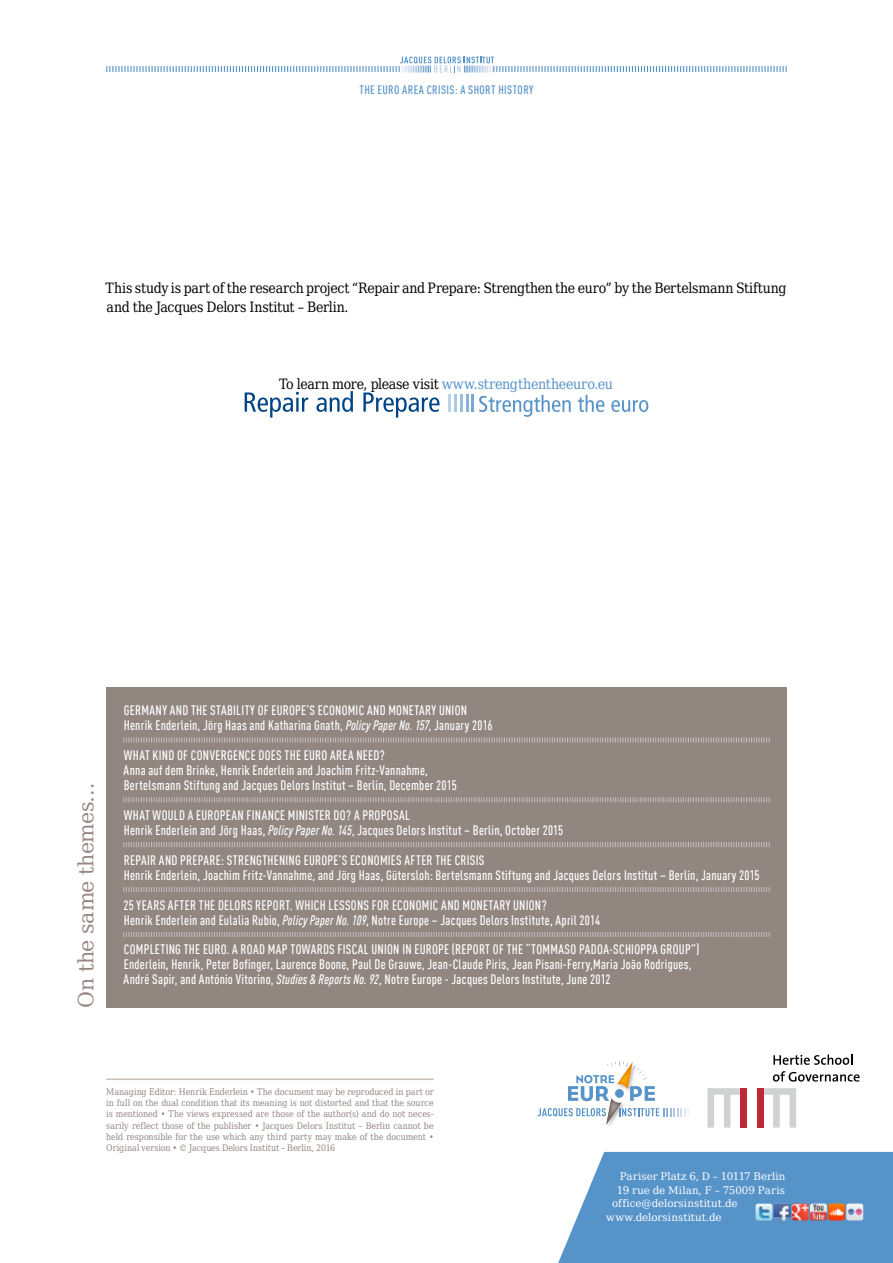
<style>
.page{position:relative;width:893px;height:1263px;background:#fff}
.page>*{position:absolute;margin:0;border:0;box-sizing:border-box;transform-origin:0 0}
.PP_Titre_0{font:21px "DejaVu Serif";letter-spacing:-.025em;color:#988682}
.PP_Courant{font:14.25px/19.2px "DejaVu Serif Condensed";letter-spacing:-.02em;color:#000}
.PP_Courant-2{font:14.25px "DejaVu Serif Condensed";letter-spacing:-.02em;color:#5693c9}
.PP_SMT_auteur{font:500 condensed 13.5px/15px "DIN Offc Pro";letter-spacing:.02em;color:#fff}
.PP_SMT_titre{font:500 condensed 13.5px "DIN Offc Pro";letter-spacing:.02em;color:#fff}
.PP_SMT_auteur_fin{font:500 condensed 13.5px/15px "DIN Offc Pro";letter-spacing:.02em;color:#fff}
.t1{font:500 condensed 12px "DIN Offc Pro";color:#5693c9}
.t2{font:10.5px "DejaVu Serif";color:#fff}
.t3{font:9px/11.2px "DejaVu Serif Condensed";letter-spacing:-.005em;color:#928681;text-align:justify}
.s1{color:#000}
.s2{font-style:italic}
</style>
<div class="page">
<svg style="left:558px;top:1152px;width:335px;height:111px;background:#629acc"></svg>
<hr style="left:106px;top:1078px;width:328px;height:2px;background:#c6bfbc">
<img style="left:774px;top:1203px;width:89px;height:17px">
<img style="left:756px;top:1203px;width:16px;height:17px">
<svg style="left:773px;top:1071px;width:87px;height:10px"></svg>
<svg style="left:773px;top:1054px;width:79px;height:11px"></svg>
<svg style="left:763px;top:1088px;width:33px;height:39px"></svg>
<div style="left:757px;top:1088px;width:6px;height:39px;background:#bd2a33"></div>
<svg style="left:707px;top:1088px;width:33px;height:39px"></svg>
<div style="left:740px;top:1088px;width:7px;height:39px;background:#bd2a33"></div>
<svg style="left:537px;top:1061px;width:152px;height:63px"></svg>
<svg style="left:106px;top:57px;width:681px;height:15px"></svg>
<div style="left:106px;top:688px;width:681px;height:320px;background:#928681"></div>
<svg style="left:123px;top:737px;width:647px;height:6px"></svg>
<svg style="left:123px;top:797px;width:647px;height:6px"></svg>
<svg style="left:123px;top:842px;width:647px;height:6px"></svg>
<svg style="left:123px;top:887px;width:647px;height:5px"></svg>
<svg style="left:123px;top:932px;width:647px;height:5px"></svg>
<svg style="left:245px;top:392px;width:63px;height:26px"></svg>
<svg style="left:316px;top:391px;width:37px;height:21px"></svg>
<svg style="left:363px;top:392px;width:76px;height:26px"></svg>
<svg style="left:449px;top:394px;width:122px;height:23px"></svg>
<svg style="left:578px;top:395px;width:26px;height:17px"></svg>
<svg style="left:611px;top:400px;width:37px;height:12px"></svg>
<p class="t1" style="left:359px;top:81px;width:25px">The euro</p>
<p class="t1" style="left:402px;top:81px;width:7px">area</p>
<p class="t1" style="left:427px;top:81px;width:6px">crisis</p>
<p class="t1" style="left:455px;top:81px;width:20px">: a short</p>
<p class="t1" style="left:498px;top:81px;width:6px">history</p>
<p class="PP_Courant" style="left:106px;top:277px;width:682px">This study is part of the research project “Repair and Prepare: Strengthen the euro” by the Bertelsmann Stiftung and the Jacques Delors Institut – Berlin.</p>
<p class="PP_Courant-2" style="left:279px;top:371px;width:336px"><span class="s1">To learn more, please visit</span> www.strengthentheeuro.eu</p>
<p class="PP_Titre_0" style="left:67px;top:1008px;width:227px;rotate:-90deg">On the same themes…</p>
<p class="PP_SMT_titre" style="left:124px;top:700px;width:345px">GERMANY AND THE STABILITY OF EUROPE’S ECONOMIC AND MONETARY UNION</p>
<p class="PP_SMT_auteur" style="left:124px;top:716px;width:370px">Henrik Enderlein, Jörg Haas and Katharina Gnath, <span class="s2">Policy Paper No. 157</span>, January 2016</p>
<p class="PP_SMT_titre" style="left:124px;top:745px;width:263px">WHAT KIND OF CONVERGENCE DOES THE EURO AREA NEED?</p>
<p class="PP_SMT_auteur" style="left:124px;top:761px;width:335px">Anna auf dem Brinke, Henrik Enderlein and Joachim Fritz-Vannahme,<br>Bertelsmann Stiftung and Jacques Delors Institut – Berlin, December 2015</p>
<p class="PP_SMT_titre" style="left:124px;top:805px;width:288px">WHAT WOULD A EUROPEAN FINANCE MINISTER DO? A PROPOSAL</p>
<p class="PP_SMT_auteur" style="left:124px;top:821px;width:441px">Henrik Enderlein and Jörg Haas, <span class="s2">Policy Paper No. 145</span>, Jacques Delors Institut – Berlin, October 2015</p>
<p class="PP_SMT_titre" style="left:124px;top:850px;width:362px">REPAIR AND PREPARE: STRENGTHENING EUROPE’S ECONOMIES AFTER THE CRISIS</p>
<p class="PP_SMT_auteur" style="left:124px;top:866px;width:637px">Henrik Enderlein, Joachim Fritz-Vannahme, and Jörg Haas, Gütersloh: Bertelsmann Stiftung and Jacques Delors Institut – Berlin, January 2015</p>
<p class="PP_SMT_titre" style="left:123px;top:895px;width:425px">25 YEARS AFTER THE DELORS REPORT. WHICH LESSONS FOR ECONOMIC AND MONETARY UNION?</p>
<p class="PP_SMT_auteur" style="left:124px;top:911px;width:478px">Henrik Enderlein and Eulalia Rubio, <span class="s2">Policy Paper No. 109</span>, Notre Europe – Jacques Delors Institute, April 2014</p>
<p class="PP_SMT_titre" style="left:124px;top:940px;width:577px">COMPLETING THE EURO. A ROAD MAP TOWARDS FISCAL UNION IN EUROPE (REPORT OF THE “TOMMASO PADOA-SCHIOPPA GROUP”)</p>
<p class="PP_SMT_auteur_fin" style="left:124px;top:956px;width:569px">Enderlein, Henrik, Peter Bofinger, Laurence Boone, Paul De Grauwe, Jean-Claude Piris, Jean Pisani-Ferry,Maria João Rodrigues,<br>André Sapir, and António Vitorino, <span class="s2">Studies &amp; Reports No. 92</span>, Notre Europe - Jacques Delors Institute, June 2012</p>
<p class="t3" style="left:106px;top:1085px;width:329px">Managing Editor: Henrik Enderlein • The document may be reproduced in part or in full on the dual condition that its meaning is not distorted and that the source is mentioned • The views expressed are those of the author(s) and do not neces&shy;sarily reflect those of the publisher • Jacques Delors Institut – Berlin cannot be held responsible for the use which any third party may make of the document • Original version • © Jacques Delors Institut – Berlin, 2016</p>
<p class="t2" style="left:620px;top:1167px;width:167px">Pariser Platz 6, D – 10117 Berlin</p>
<p class="t2" style="left:617px;top:1180px;width:170px">19 rue de Milan, F – 75009 Paris</p>
<p class="t2" style="left:612px;top:1194px;width:127px">office@delorsinstitut.de</p>
<p class="t2" style="left:606px;top:1207px;width:117px">www.delorsinstitut.de</p>
</div>
